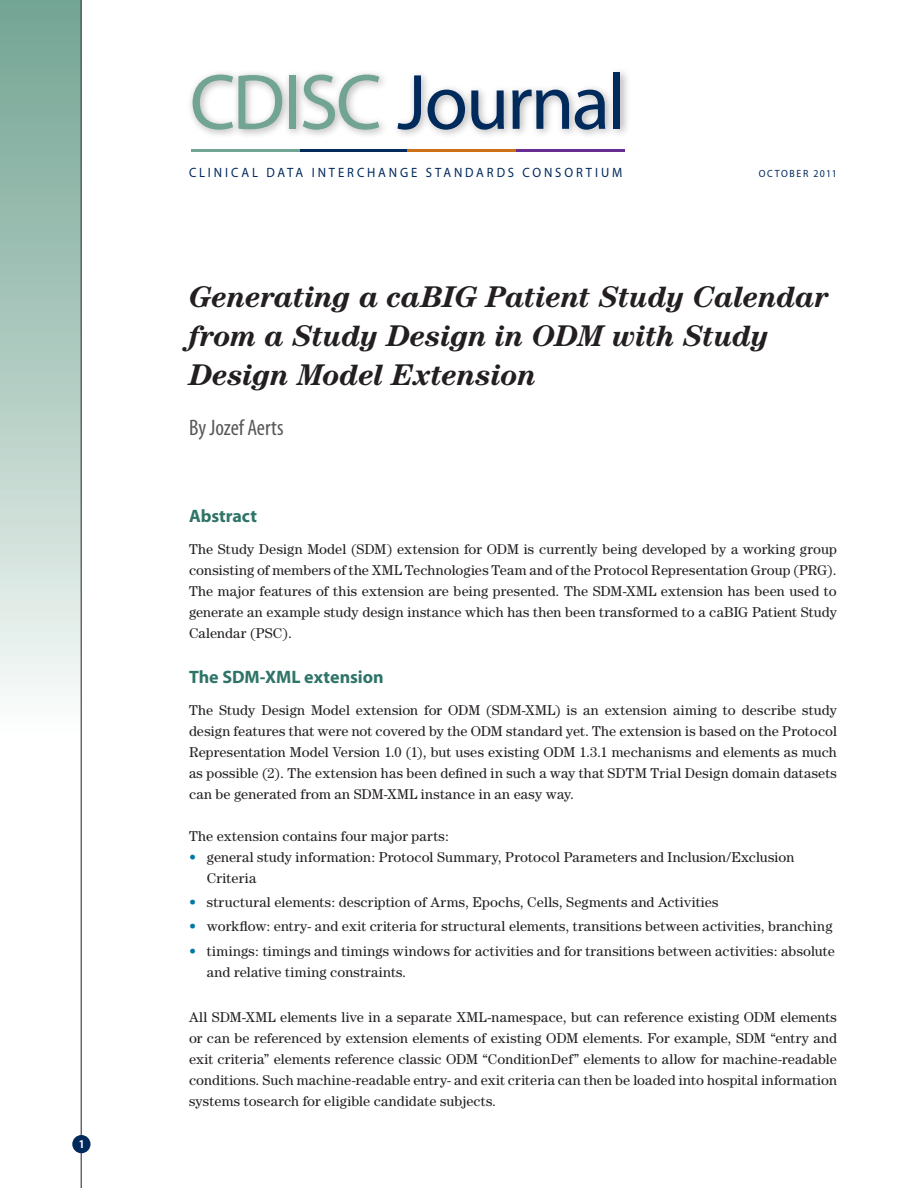
<style>
.page{position:relative;width:918px;height:1188px;background:#fff}
.page>*{position:absolute;margin:0;border:0;box-sizing:border-box;transform-origin:0 0}
.t1{font:79.2px "Myriad Pro";letter-spacing:-.03em;color:#00295c}
.t2{font:italic 700 30px/39px "Century";letter-spacing:-.02em;color:#231f20}
.t3{font:condensed 22.5px "Myriad Pro";letter-spacing:-.005em;color:#57585a}
.t4{font:700 18px "Myriad Pro";color:#2f7468}
.t5{font:14.25px/21px "Century";letter-spacing:.015em;color:#231f20;text-align:justify}
.t6{font:13.5px "Myriad Pro";letter-spacing:.225em;color:#00295c;scale:.94 1}
.t7{font:700 condensed 12px "Myriad Pro";color:#fff}
.t8{font:10.5px "Myriad Pro";letter-spacing:.15em;color:#00295c;scale:.94 1}
.s1{color:#71a492}
.s2{font-size:10.5px}
.s3{color:#0078a5}
</style>
<div class="page">
<div style="left:0;top:0;width:81px;height:860px;background:linear-gradient(to bottom,#71a391,#fff)"></div>
<hr style="left:81px;top:0;width:1px;height:1188px;background:#231f20">
<div style="left:72px;top:1135px;width:19px;height:18px;background:#00295c;border-radius:50%"></div>
<div style="left:186px;top:67px;width:444px;height:73px;background:#231f20;opacity:.35"></div>
<hr style="left:192px;top:149px;width:108px;height:3px;background:#71a492">
<hr style="left:300px;top:149px;width:109px;height:3px;background:#00295c">
<hr style="left:407px;top:149px;width:109px;height:3px;background:#ce7018">
<hr style="left:516px;top:149px;width:109px;height:3px;background:#692c91">
<p class="t7" style="left:79px;top:1137px;width:7px">1</p>
<h1 class="t1" style="left:190px;top:53px;width:438px"><span class="s1">CDISC</span> JOURNAL</h1>
<p class="t6" style="left:189px;top:164px;width:337px">CLI NIC AL DATA INTERC HANGE STANDARDS</p>
<p class="t6" style="left:523px;top:164px;width:124px">CONSORTI UM <span class="s2">OC</span></p>
<p class="t8" style="left:775px;top:167px;width:68px">TOBER 2011</p>
<h2 class="t2" style="left:189px;top:277px;width:642px">Generating a caBIG Patient Study Calendar from a Study Design in ODM with Study<br>Design Model Extension</h2>
<h3 class="t3" style="left:189px;top:414px;width:96px">By Jozef Aerts</h3>
<p class="t4" style="left:189px;top:505px;width:69px">Abstract</p>
<p class="t5" style="left:189px;top:539px;width:649px">The Study Design Model (SDM) extension for ODM is currently being developed by a working group consisting of members of the XML Technologies Team and of the Protocol Representation Group (PRG).<br>The major features of this extension are being presented. The SDM-XML extension has been used to generate an example study design instance which has then been transformed to a caBIG Patient Study Calendar (PSC).</p>
<p class="t4" style="left:189px;top:665px;width:196px">The SDM-XML extension</p>
<p class="t5" style="left:189px;top:699px;width:650px">The Study Design Model extension for ODM (SDM-XML) is an extension aiming to describe study design features that were not covered by the ODM standard yet. The extension is based on the Protocol Representation Model Version 1.0 (1), but uses existing ODM 1.3.1 mechanisms and elements as much as possible (2). The extension has been defined in such a way that SDTM Trial Design domain datasets can be generated from an SDM-XML instance in an easy way.</p>
<p class="t5" style="left:189px;top:825px;width:262px">The extension contains four major parts:</p>
<p class="t5" style="left:207px;top:846px;width:589px;text-indent:-18px"><span class="s3">•</span> general study information: Protocol Summary, Protocol Parameters and Inclusion/Exclusion<br>Criteria</p>
<p class="t5" style="left:189px;top:892px;width:531px"><span class="s3">•</span> structural elements: description of Arms, Epochs, Cells, Segments and Activities</p>
<p class="t5" style="left:189px;top:916px;width:645px"><span class="s3">•</span> workflow: entry- and exit criteria for structural elements, transitions between activities, branching</p>
<p class="t5" style="left:207px;top:940px;width:630px;text-indent:-18px"><span class="s3">•</span> timings: timings and timings windows for activities and for transitions between activities: absolute and relative timing constraints.</p>
<p class="t5" style="left:189px;top:1006px;width:650px">All SDM-XML elements live in a separate XML-namespace, but can reference existing ODM elements or can be referenced by extension elements of existing ODM elements. For example, SDM “entry and exit criteria” elements reference classic ODM “ConditionDef” elements to allow for machine-readable conditions. Such machine-readable entry- and exit criteria can then be loaded into hospital information systems tosearch for eligible candidate subjects.</p>
</div>
